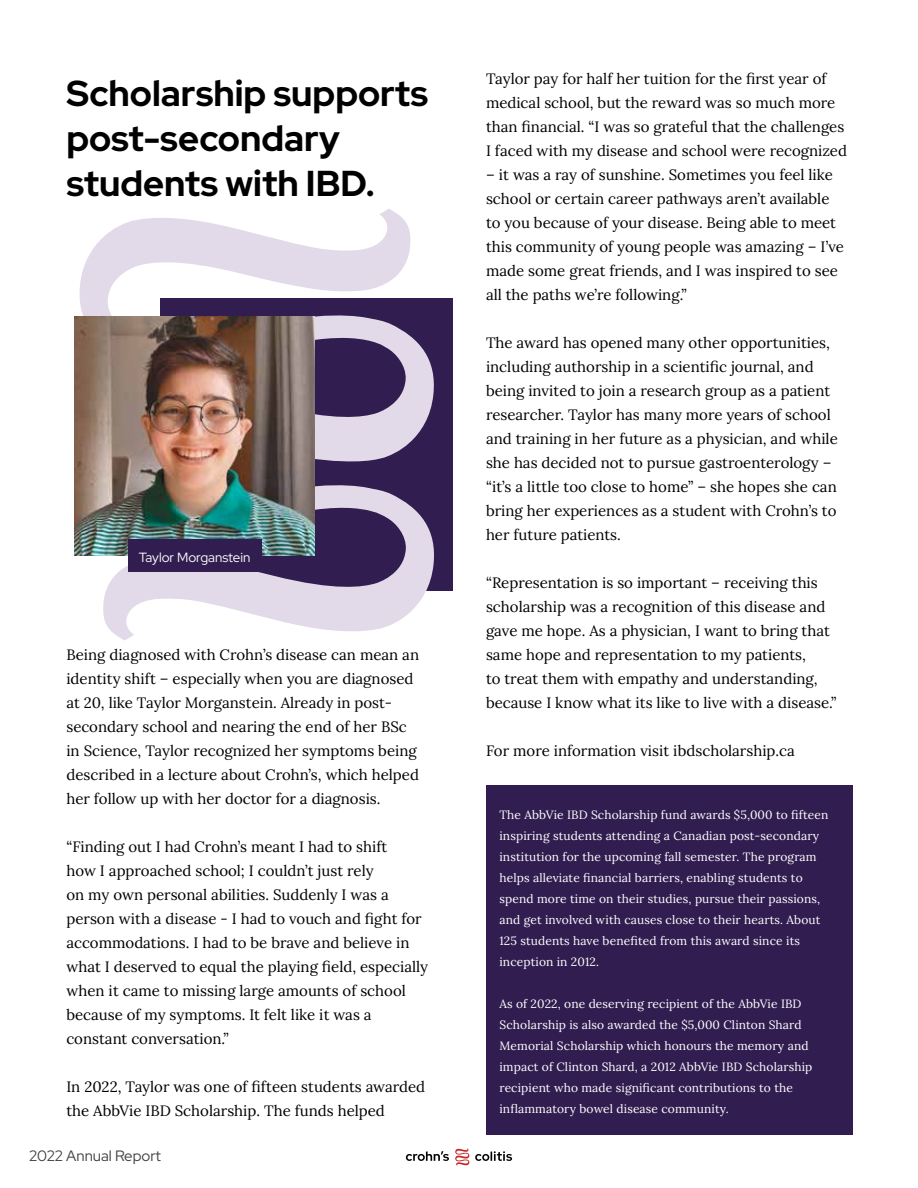
<style>
.page{position:relative;width:918px;height:1188px;background:#fff}
.page>*{position:absolute;margin:0;border:0;box-sizing:border-box;transform-origin:0 0}
.t1{font:700 36px/45px "Red Hat Display";color:#000}
.t2{font:15px/24px "Lora";color:#000}
.t3{font:15px "Red Hat Display";color:#414042}
.t4{font:13.35px "Red Hat Display";color:#fff}
.t5{font:12px/21px "Lora";letter-spacing:.01em;color:#fff}
</style>
<div class="page">
<svg style="left:475px;top:1151px;width:37px;height:10px"></svg>
<svg style="left:406px;top:1151px;width:43px;height:10px"></svg>
<svg style="left:455px;top:1148px;width:14px;height:18px"></svg>
<div style="left:160px;top:298px;width:293px;height:292px;background:#311d50"></div>
<svg style="left:79px;top:209px;width:358px;height:431px"></svg>
<img style="left:75px;top:316px;width:239px;height:240px">
<div style="left:128px;top:539px;width:134px;height:33px;background:#311d50"></div>
<div style="left:486px;top:785px;width:366px;height:349px;background:#311d50"></div>
<h1 class="t1" style="left:66px;top:70px;width:363px">Scholarship supports post-secondary students with IBD.</h1>
<p class="t4" style="left:139px;top:549px;width:113px">Taylor Morganstein</p>
<p class="t2" style="left:66px;top:642px;width:354px">Being diagnosed with Crohn’s disease can mean an identity shift – especially when you are diagnosed at 20, like Taylor Morganstein. Already in post&shy;secondary school and nearing the end of her BSc in Science, Taylor recognized her symptoms being described in a lecture about Crohn’s, which helped her follow up with her doctor for a diagnosis.</p>
<p class="t2" style="left:66px;top:834px;width:363px">“Finding out I had Crohn’s meant I had to shift<br>how I approached school; I couldn’t just rely<br>on my own personal abilities. Suddenly I was a person with a disease - I had to vouch and fight for accommodations. I had to be brave and believe in what I deserved to equal the playing field, especially when it came to missing large amounts of school because of my symptoms. It felt like it was a constant conversation.”</p>
<p class="t2" style="left:66px;top:1074px;width:360px">In 2022, Taylor was one of fifteen students awarded the AbbVie IBD Scholarship. The funds helped</p>
<p class="t3" style="left:29px;top:1146px;width:133px">2022 Annual Report</p>
<p class="t2" style="left:486px;top:66px;width:363px">Taylor pay for half her tuition for the first year of medical school, but the reward was so much more than financial. “I was so grateful that the challenges I faced with my disease and school were recognized</p>
<p class="t2" style="left:486px;top:162px;width:360px">– it was a ray of sunshine. Sometimes you feel like school or certain career pathways aren’t available to you because of your disease. Being able to meet this community of young people was amazing – I’ve made some great friends, and I was inspired to see all the paths we’re following.”</p>
<p class="t2" style="left:486px;top:330px;width:353px">The award has opened many other opportunities, including authorship in a scientific journal, and being invited to join a research group as a patient researcher. Taylor has many more years of school and training in her future as a physician, and while she has decided not to pursue gastroenterology – “it’s a little too close to home” – she hopes she can bring her experiences as a student with Crohn’s to her future patients.</p>
<p class="t2" style="left:486px;top:570px;width:352px">“Representation is so important – receiving this scholarship was a recognition of this disease and gave me hope. As a physician, I want to bring that same hope and representation to my patients,<br>to treat them with empathy and understanding, because I know what its like to live with a disease.”</p>
<p class="t2" style="left:486px;top:738px;width:310px">For more information visit ibdscholarship.ca</p>
<p class="t5" style="left:500px;top:803px;width:330px">The AbbVie IBD Scholarship fund awards $5,000 to fifteen inspiring students attending a Canadian post-secondary institution for the upcoming fall semester. The program helps alleviate financial barriers, enabling students to spend more time on their studies, pursue their passions, and get involved with causes close to their hearts. About 125 students have benefited from this award since its inception in 2012.</p>
<p class="t5" style="left:500px;top:992px;width:314px">As of 2022, one deserving recipient of the AbbVie IBD Scholarship is also awarded the $5,000 Clinton Shard Memorial Scholarship which honours the memory and impact of Clinton Shard, a 2012 AbbVie IBD Scholarship recipient who made significant contributions to the inflammatory bowel disease community.</p>
</div>
